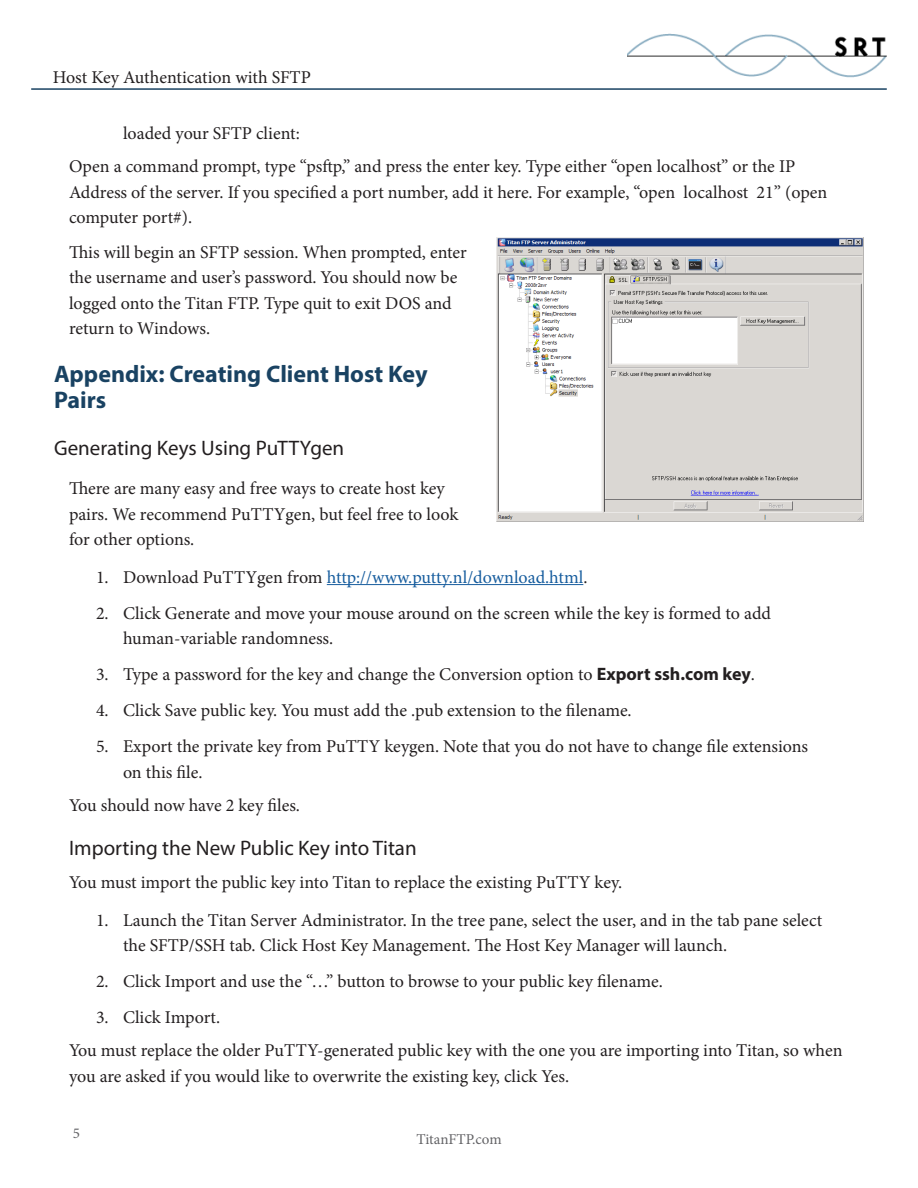
<style>
.page{position:relative;width:918px;height:1188px;background:#fff}
.page>*{position:absolute;margin:0;border:0;box-sizing:border-box;transform-origin:0 0}
.Heading_2{font:700 24px/25.5px "Myriad Pro";color:#194262}
.Heading_4{font:21px "Myriad Pro";color:#231f20}
.Heading_3{font:21px "Myriad Pro";color:#231f20}
.t1{font:18px/25.5px "Minion Pro";letter-spacing:-.005em;color:#231f20}
.t2{font:18px "Minion Pro";color:#175d9e}
.t3{font:15px "Minion Pro";color:#636366}
.s1{color:#231f20}
.s2{font-family:"Myriad Pro";font-weight:700}
</style>
<div class="page">
<hr style="left:31px;top:88px;width:856px;height:2px;background:#194262">
<img style="left:628px;top:33px;width:259px;height:45px">
<hr style="left:327px;top:584px;width:256px;height:1px;background:#175d9e">
<img style="left:497px;top:238px;width:366px;height:284px">
<p class="t1" style="left:53px;top:65px;width:260px">Host Key Authentication with SFTP</p>
<p class="t1" style="left:123px;top:121px;width:178px">loaded your SFTP client:</p>
<p class="t1" style="left:69px;top:154px;width:760px">Open a command prompt, type “psftp,” and press the enter key. Type either “open localhost” or the IP<br>Address of the server. If you specified a port number, add it here. For example, “open localhost 21” (open computer port#).</p>
<p class="t1" style="left:69px;top:239px;width:399px">This will begin an SFTP session. When prompted, enter the username and user’s password. You should now be logged onto the Titan FTP. Type quit to exit DOS and return to Windows.</p>
<p class="Heading_2" style="left:54px;top:360px;width:375px">Appendix: Creating Client Host Key<br>Pairs</p>
<p class="Heading_3" style="left:54px;top:435px;width:292px">Generating Keys Using PuTTYgen</p>
<p class="t1" style="left:69px;top:476px;width:391px">There are many easy and free ways to create host key pairs. We recommend PuTTYgen, but feel free to look for other options.</p>
<p class="t2" style="left:96px;top:565px;width:493px"><span class="s1">1. Download PuTTYgen from</span> http://www.putty.nl/download.html<span class="s1">.</span></p>
<p class="t1" style="left:123px;top:600px;width:650px;text-indent:-27px">2. Click Generate and move your mouse around on the screen while the key is formed to add human-variable randomness.</p>
<p class="t1" style="left:96px;top:662px;width:661px">3. Type a password for the key and change the Conversion option to <span class="s2">Export ssh.com key</span>.</p>
<p class="t1" style="left:96px;top:698px;width:537px">4. Click Save public key. You must add the .pub extension to the filename.</p>
<p class="t1" style="left:123px;top:734px;width:687px;text-indent:-27px">5. Export the private key from PuTTY keygen. Note that you do not have to change file extensions on this file.</p>
<p class="t1" style="left:69px;top:792px;width:233px">You should now have 2 key files.</p>
<p class="Heading_4" style="left:69px;top:835px;width:349px">Importing the New Public Key into Titan</p>
<p class="t1" style="left:69px;top:870px;width:555px">You must import the public key into Titan to replace the existing PuTTY key.</p>
<p class="t1" style="left:123px;top:908px;width:701px;text-indent:-27px">1. Launch the Titan Server Administrator. In the tree pane, select the user, and in the tab pane select the SFTP/SSH tab. Click Host Key Management. The Host Key Manager will launch.</p>
<p class="t1" style="left:96px;top:969px;width:568px">2. Click Import and use the “…” button to browse to your public key filename.</p>
<p class="t1" style="left:96px;top:1005px;width:126px">3. Click Import.</p>
<p class="t1" style="left:69px;top:1038px;width:775px">You must replace the older PuTTY-generated public key with the one you are importing into Titan, so when you are asked if you would like to overwrite the existing key, click Yes.</p>
<p class="t3" style="left:73px;top:1123px;width:9px">5</p>
<p class="t3" style="left:416px;top:1129px;width:87px">TitanFTP.com</p>
</div>
